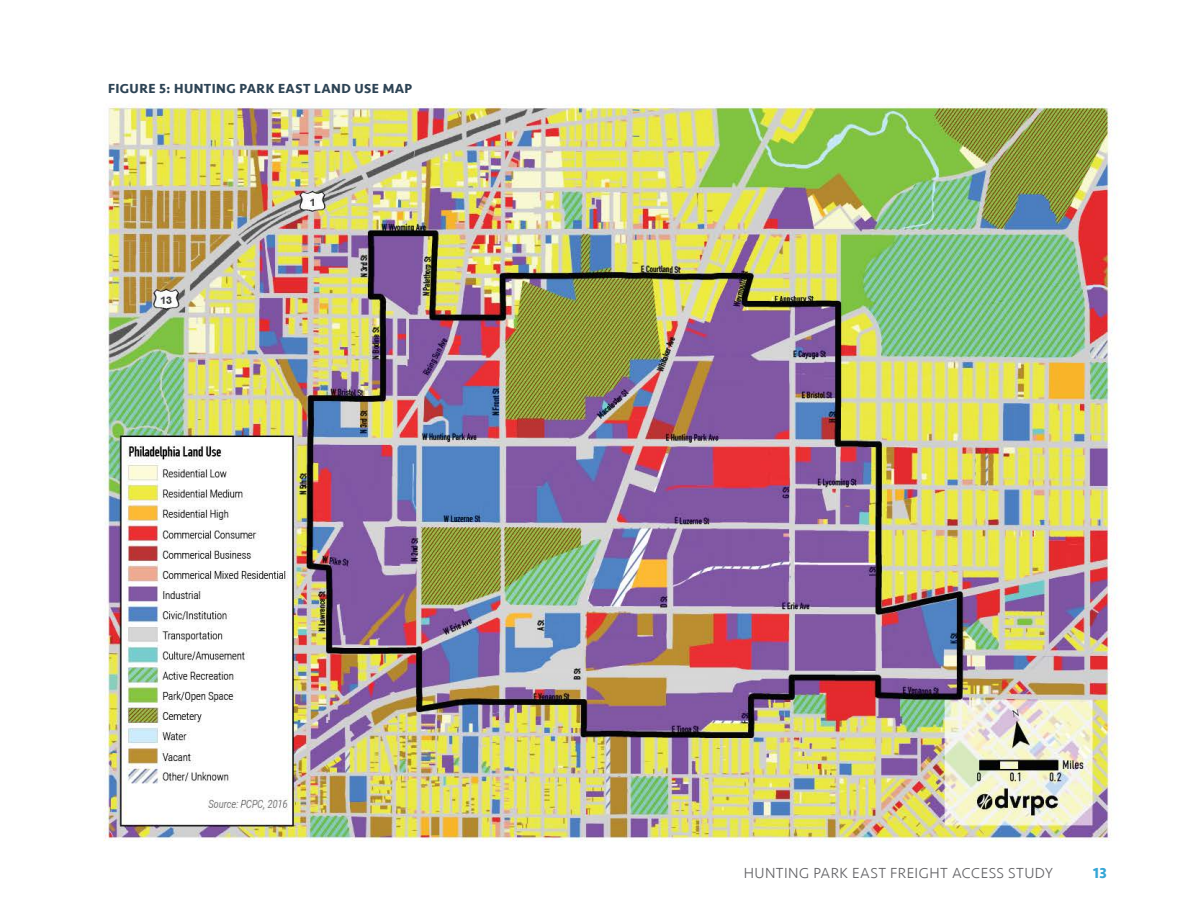
<style>
.page{position:relative;width:1188px;height:918px;background:#fff}
.page>*{position:absolute;margin:0;border:0;box-sizing:border-box;transform-origin:0 0}
.t1{font:300 15px "Seravek";letter-spacing:.03em;color:#636366}
.t2{font:700 15px "Seravek";color:#35a6d5}
.t3{font:700 13.5px "Seravek";letter-spacing:.03em;color:#2d4354}
</style>
<div class="page">
<img style="left:103px;top:103px;width:1010px;height:738px">
<p class="t3" style="left:108px;top:78px;width:17px">FIGURE</p>
<p class="t3" style="left:159px;top:78px;width:254px">5: HUNTING PARK EAST LAND USE MAP</p>
<p class="t1" style="left:744px;top:864px;width:311px">HUNTING PARK EAST FREIGHT ACCESS STUDY</p>
<p class="t2" style="left:1093px;top:861px;width:15px">13</p>
</div>
